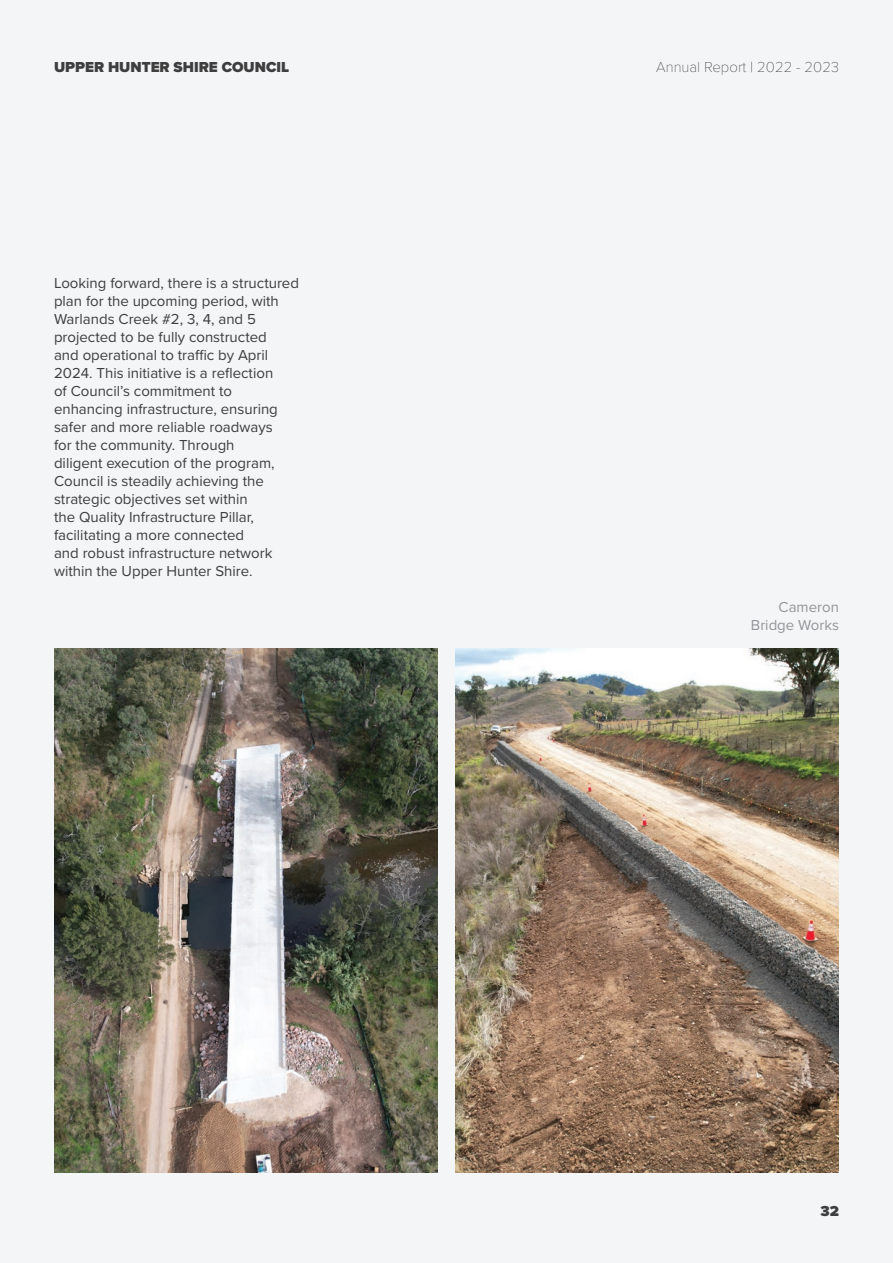
<style>
.page{position:relative;width:893px;height:1263px;background:#f3f5f6}
.page>*{position:absolute;margin:0;border:0;box-sizing:border-box;transform-origin:0 0}
.t1{font:15px/18px "Proxima Nova";color:#3e3e3f}
.t2{font:900 15px "Proxima Nova";color:#3e3e3f}
.t3{font:100 15px "Proxima Nova T";color:#3e3e3f}
.t4{font:15px/18px "Proxima Nova";color:#939598;text-align:right}
</style>
<div class="page">
<img style="left:54px;top:648px;width:383px;height:525px">
<img style="left:455px;top:648px;width:384px;height:525px">
<p class="t2" style="left:54px;top:56px;width:237px">UPPER HUNTER SHIRE COUNCIL</p>
<p class="t1" style="left:54px;top:273px;width:247px">Looking forward, there is a structured plan for the upcoming period, with Warlands Creek #2, 3, 4, and 5 projected to be fully constructed<br>and operational to traffic by April 2024. This initiative is a reflection<br>of Council’s commitment to enhancing infrastructure, ensuring safer and more reliable roadways<br>for the community. Through<br>diligent execution of the program, Council is steadily achieving the strategic objectives set within<br>the Quality Infrastructure Pillar, facilitating a more connected<br>and robust infrastructure network within the Upper Hunter Shire.</p>
<p class="t3" style="left:656px;top:56px;width:184px">Annual Report | 2022 - 2023</p>
<p class="t4" style="left:751px;top:597px;width:90px">Cameron<br>Bridge Works</p>
<p class="t2" style="left:820px;top:1199px;width:20px">32</p>
</div>
